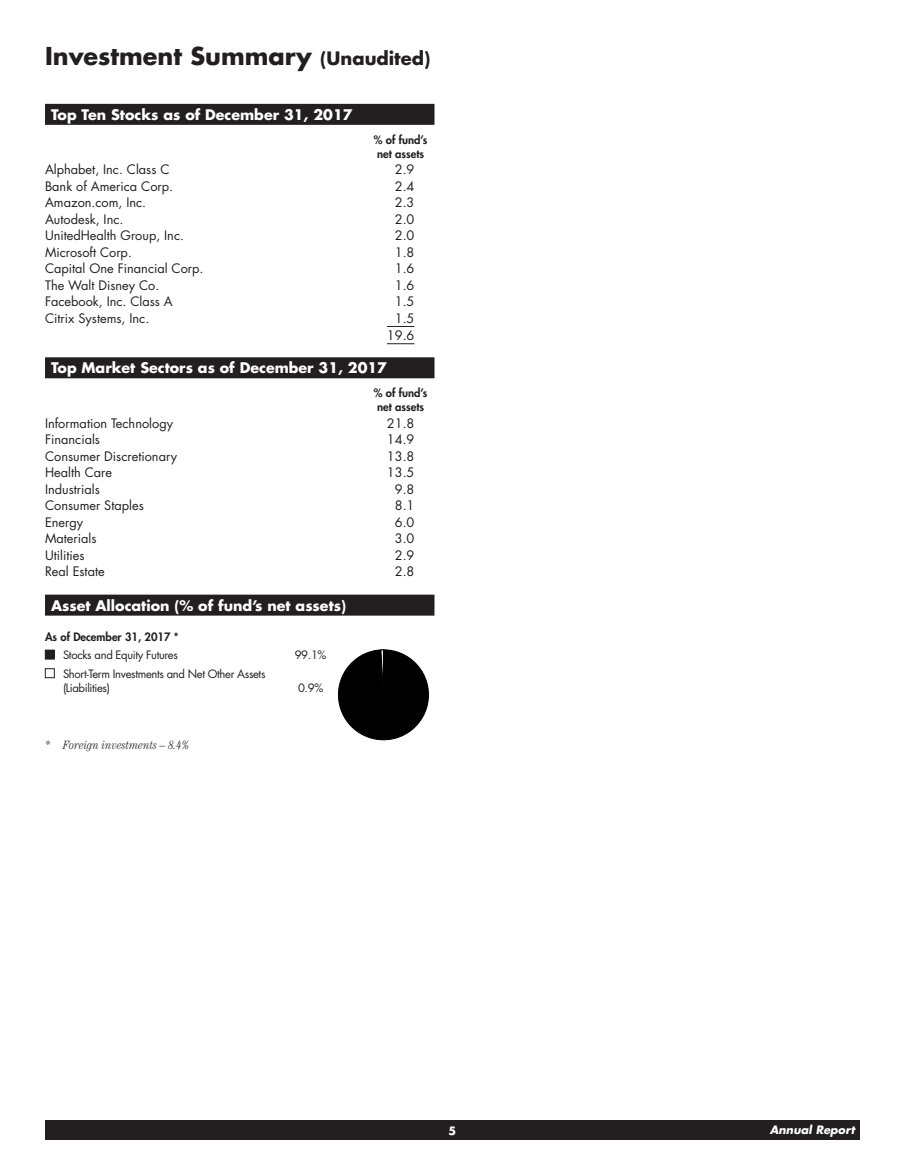
<style>
.page{position:relative;width:905px;height:1161px;background:#fff}
.page>*{position:absolute;margin:0;border:0;box-sizing:border-box;transform-origin:0 0}
.t1{font:700 24px "Futura Std";color:#231f20}
.t2{font:700 14.25px "Futura Std";color:#fff}
.t3{font:12.75px/17.2px "Futura Std";color:#231f20;text-align:right}
.t4{font:italic 300 condensed 12px "Century Std";color:#231f20}
.t5{font:11.25px/13.5px "Futura Std";letter-spacing:-.03em;color:#231f20}
.t6{font:800 11.25px/13.5px "Futura Std";color:#231f20}
.t7{font:italic 700 11.25px "Futura Std";color:#fff}
.t8{font:700 11.25px "Futura Std";color:#fff}
.s1{font-size:18px}
</style>
<div class="page">
<div style="left:45px;top:1120px;width:815px;height:20px;background:#231f20"></div>
<div style="left:45px;top:104px;width:389px;height:21px;background:#231f20"></div>
<div style="left:45px;top:357px;width:389px;height:21px;background:#231f20"></div>
<div style="left:45px;top:595px;width:389px;height:21px;background:#231f20"></div>
<svg style="left:387px;top:326px;width:27px;height:1px"></svg>
<svg style="left:387px;top:343px;width:27px;height:1px"></svg>
<div style="left:45px;top:650px;width:9px;height:9px;background:#231f20"></div>
<div style="left:45px;top:650px;width:10px;height:9px;border:1px solid #231f20"></div>
<div style="left:45px;top:668px;width:10px;height:10px;border:1px solid #231f20"></div>
<svg style="left:338px;top:649px;width:91px;height:91px"></svg>
<h1 class="t1" style="left:45px;top:40px;width:387px">Investment Summary <span class="s1">(Unaudited)</span></h1>
<p class="t2" style="left:51px;top:105px;width:303px">Top Ten Stocks as of December 31, 2017</p>
<p class="t6" style="left:374px;top:133px;width:55px">% of fund’s net assets</p>
<p class="t3" style="left:45px;top:161px;width:126px">Alphabet, Inc. Class C</p>
<p class="t3" style="left:395px;top:161px;width:21px">2.9</p>
<p class="t3" style="left:45px;top:177px;width:129px">Bank of America Corp.</p>
<p class="t3" style="left:395px;top:177px;width:21px">2.4</p>
<p class="t3" style="left:45px;top:194px;width:103px">Amazon.com, Inc.</p>
<p class="t3" style="left:395px;top:194px;width:21px">2.3</p>
<p class="t3" style="left:45px;top:210px;width:80px">Autodesk, Inc.</p>
<p class="t3" style="left:395px;top:210px;width:21px">2.0</p>
<p class="t3" style="left:45px;top:227px;width:140px">UnitedHealth Group, Inc.</p>
<p class="t3" style="left:395px;top:227px;width:21px">2.0</p>
<p class="t3" style="left:45px;top:244px;width:88px">Microsoft Corp.</p>
<p class="t3" style="left:395px;top:244px;width:21px">1.8</p>
<p class="t3" style="left:45px;top:260px;width:160px">Capital One Financial Corp.</p>
<p class="t3" style="left:395px;top:260px;width:21px">1.6</p>
<p class="t3" style="left:45px;top:277px;width:116px">The Walt Disney Co.</p>
<p class="t3" style="left:395px;top:277px;width:21px">1.6</p>
<p class="t3" style="left:45px;top:293px;width:129px">Facebook, Inc. Class A</p>
<p class="t3" style="left:395px;top:293px;width:21px">1.5</p>
<p class="t3" style="left:45px;top:310px;width:106px">Citrix Systems, Inc.</p>
<p class="t3" style="left:387px;top:310px;width:29px">1.5<br>19.6</p>
<p class="t2" style="left:51px;top:358px;width:337px">Top Market Sectors as of December 31, 2017</p>
<p class="t6" style="left:374px;top:387px;width:55px">% of fund’s net assets</p>
<p class="t3" style="left:45px;top:414px;width:130px">Information Technology</p>
<p class="t3" style="left:387px;top:414px;width:29px">21.8</p>
<p class="t3" style="left:45px;top:431px;width:57px">Financials</p>
<p class="t3" style="left:387px;top:431px;width:29px">14.9</p>
<p class="t3" style="left:45px;top:447px;width:134px">Consumer Discretionary</p>
<p class="t3" style="left:387px;top:447px;width:29px">13.8</p>
<p class="t3" style="left:45px;top:464px;width:69px">Health Care</p>
<p class="t3" style="left:387px;top:464px;width:29px">13.5</p>
<p class="t3" style="left:45px;top:480px;width:56px">Industrials</p>
<p class="t3" style="left:395px;top:480px;width:21px">9.8</p>
<p class="t3" style="left:45px;top:497px;width:100px">Consumer Staples</p>
<p class="t3" style="left:395px;top:497px;width:21px">8.1</p>
<p class="t3" style="left:45px;top:513px;width:40px">Energy</p>
<p class="t3" style="left:395px;top:513px;width:21px">6.0</p>
<p class="t3" style="left:45px;top:530px;width:53px">Materials</p>
<p class="t3" style="left:395px;top:530px;width:21px">3.0</p>
<p class="t3" style="left:45px;top:547px;width:41px">Utilities</p>
<p class="t3" style="left:395px;top:547px;width:21px">2.9</p>
<p class="t3" style="left:45px;top:563px;width:61px">Real Estate</p>
<p class="t3" style="left:395px;top:563px;width:21px">2.8</p>
<p class="t2" style="left:51px;top:596px;width:296px">Asset Allocation (% of fund’s net assets)</p>
<p class="t6" style="left:45px;top:630px;width:135px">As of December 31, 2017 *</p>
<p class="t5" style="left:63px;top:649px;width:116px">Stocks and Equity Futures</p>
<p class="t5" style="left:295px;top:649px;width:33px">99.1%</p>
<p class="t5" style="left:63px;top:667px;width:204px">Short-Term Investments and Net Other Assets (Liabilities)</p>
<p class="t5" style="left:298px;top:681px;width:27px">0.9%</p>
<p class="t4" style="left:45px;top:738px;width:146px">* Foreign investments – 8.4%</p>
<p class="t8" style="left:448px;top:1124px;width:9px">5</p>
<p class="t7" style="left:769px;top:1123px;width:86px">Annual Report</p>
</div>
